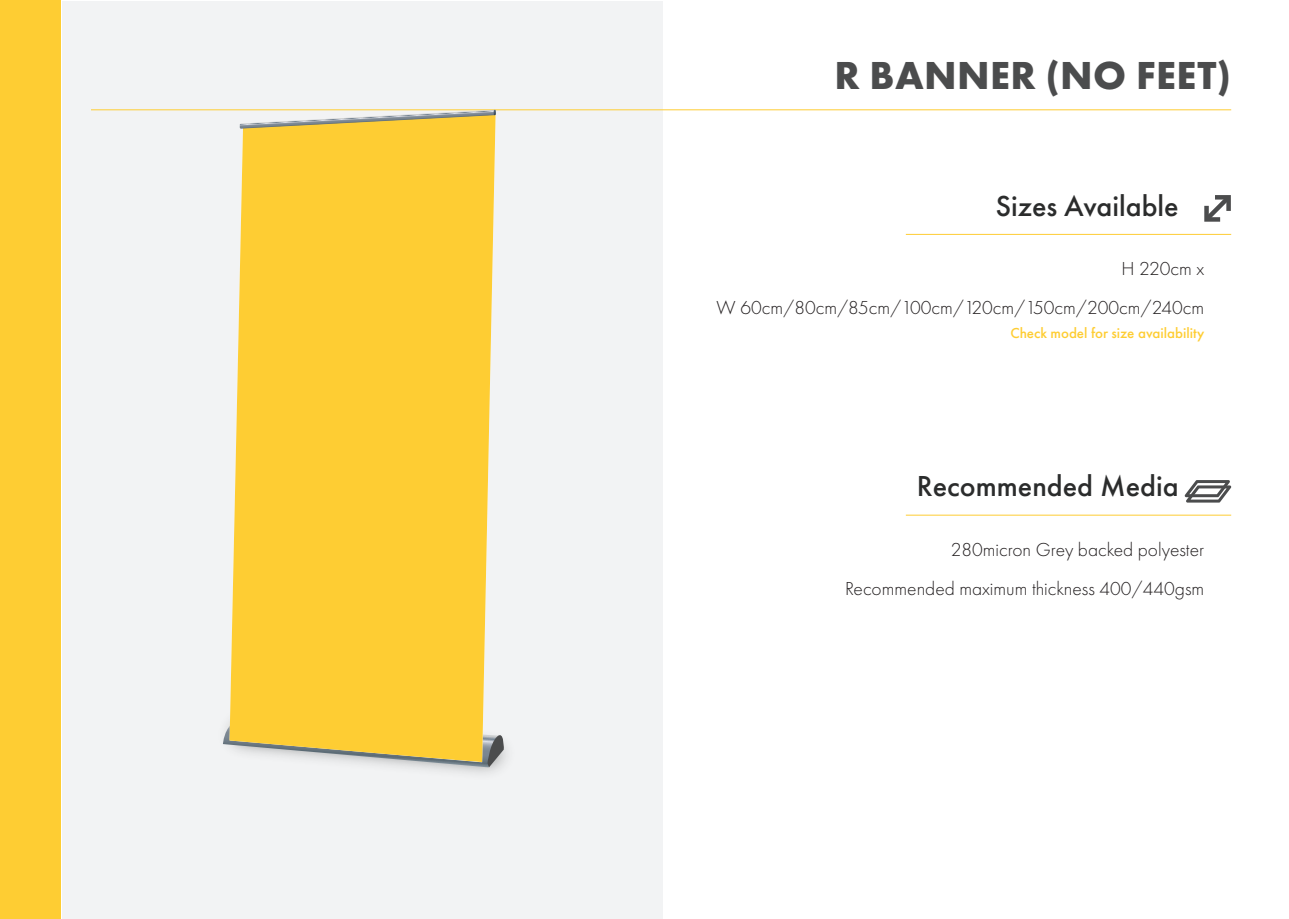
<style>
.page{position:relative;width:1289px;height:919px;background:#fff}
.page>*{position:absolute;margin:0;border:0;box-sizing:border-box;transform-origin:0 0}
.t1{font:700 40.5px "Futura PT";letter-spacing:.01em;color:#4b4c4d}
.t2{font:500 30px "Futura PT";color:#2b2c2c}
.t3{font:300 19.5px/39px "Futura PT";color:#231f20;text-align:right}
.t4{font:500 15px "Futura PT";color:#fecd33}
</style>
<div class="page">
<div style="left:62px;top:1px;width:600px;height:917px;background:#f2f3f4"></div>
<svg style="left:1184px;top:480px;width:47px;height:22px"></svg>
<hr style="left:91px;top:109px;width:1140px;height:1px;background:#fecd33">
<hr style="left:905px;top:234px;width:326px;height:1px;background:#fecd33">
<hr style="left:905px;top:514px;width:326px;height:1px;background:#fecd33">
<div style="left:0;top:0;width:61px;height:918px;background:#fecd33"></div>
<svg style="left:1204px;top:195px;width:27px;height:27px"></svg>
<svg style="left:223px;top:718px;width:281px;height:49px"></svg>
<svg style="left:229px;top:124px;width:266px;height:638px;background:#fcce3e"></svg>
<svg style="left:240px;top:110px;width:256px;height:19px"></svg>
<h1 class="t1" style="left:834px;top:49px;width:398px">R BANNER (NO FEET)</h1>
<h2 class="t2" style="left:995px;top:187px;width:184px">Sizes Available</h2>
<p class="t3" style="left:716px;top:249px;width:489px">H 220cm x<br>W 60cm/80cm/85cm/100cm/120cm/150cm/200cm/240cm</p>
<p class="t4" style="left:1010px;top:324px;width:195px">Check model for size availability</p>
<h2 class="t2" style="left:916px;top:468px;width:263px">Recommended Media</h2>
<p class="t3" style="left:845px;top:530px;width:360px">280micron Grey backed polyester<br>Recommended maximum thickness 400/440gsm</p>
</div>
